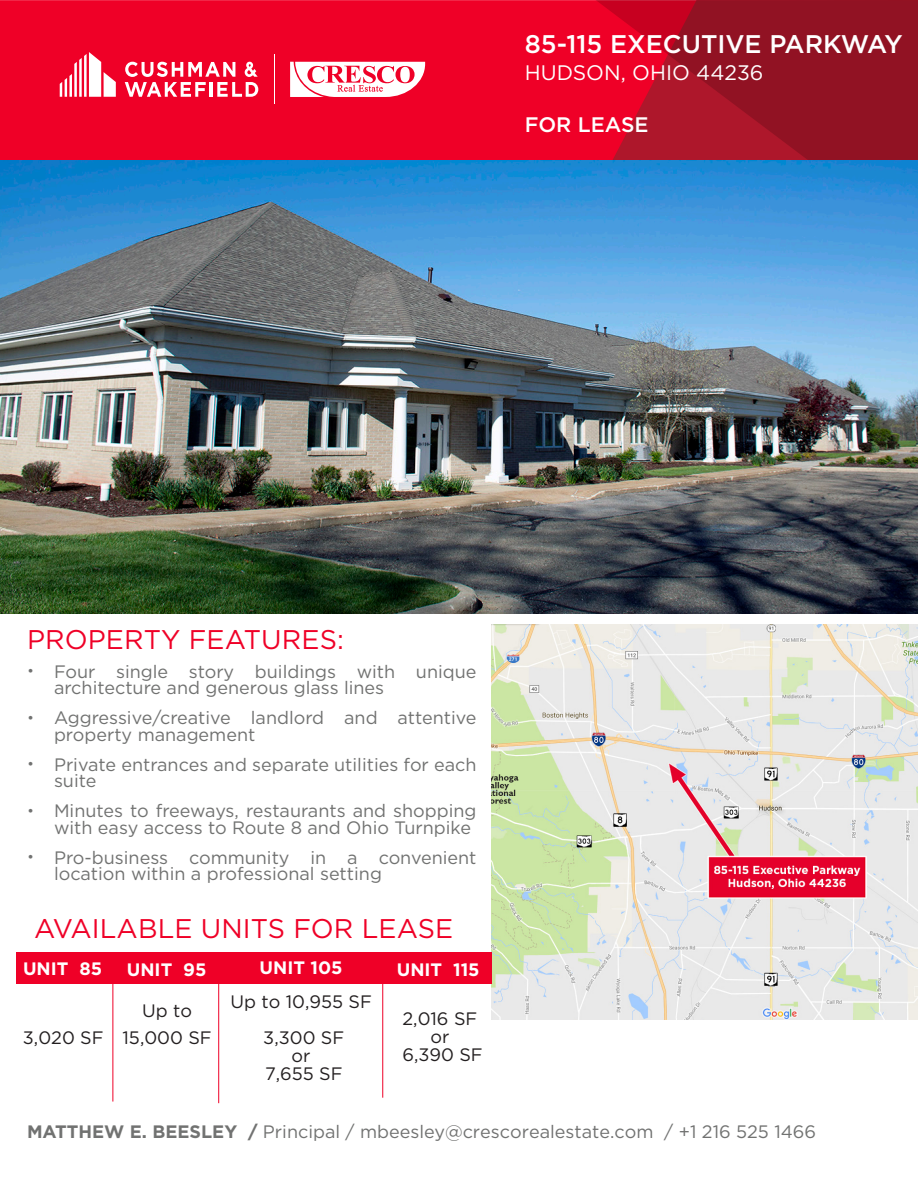
<style>
.page{position:relative;width:918px;height:1188px;background:#fff}
.page>*{position:absolute;margin:0;border:0;box-sizing:border-box;transform-origin:0 0}
.t1{font:27px "Gotham";letter-spacing:.005em;color:#ef0027}
.t2{font:500 25.5px "Gotham";color:#fff}
.t3{font:21px "Gotham";color:#fff}
.t4{font:500 21px "Gotham";color:#fff}
.t5{font:18px/16.5px "Gotham";color:#717271}
.t6{font:18px/18px "Gotham";color:#231f20;text-align:center}
.t7{font:700 18px "Gotham";color:#fff}
.s1{font-weight:300;font-size:15px}
.s2{font-weight:700}
</style>
<div class="page">
<div style="left:0;top:0;width:596px;height:161px;background:#ef0027"></div>
<svg style="left:596px;top:0;width:322px;height:161px;background:#a41026"></svg>
<hr style="left:274px;top:54px;width:1px;height:49px;background:#fff">
<svg style="left:60px;top:52px;width:56px;height:45px"></svg>
<svg style="left:125px;top:62px;width:133px;height:35px"></svg>
<svg style="left:290px;top:62px;width:135px;height:35px"></svg>
<img style="left:0;top:161px;width:918px;height:453px">
<img style="left:491px;top:624px;width:427px;height:395px">
<div style="left:16px;top:952px;width:475px;height:32px;background:#ef0027"></div>
<hr style="left:382px;top:954px;width:1px;height:144px;background:#ef0027">
<hr style="left:113px;top:956px;width:1px;height:146px;background:#ef0027">
<hr style="left:218px;top:958px;width:1px;height:145px;background:#ef0027">
<h2 class="t2" style="left:525px;top:27px;width:379px">85-115 EXECUTIVE PARKWAY</h2>
<p class="t3" style="left:525px;top:59px;width:240px">HUDSON, OHIO 44236</p>
<p class="t4" style="left:525px;top:111px;width:125px">FOR LEASE</p>
<p class="t1" style="left:27px;top:623px;width:318px">PROPERTY FEATURES:</p>
<p class="t5" style="left:54px;top:663px;width:424px;text-indent:-27px"><span class="s1">•</span> Four single story buildings with unique architecture and generous glass lines</p>
<p class="t5" style="left:54px;top:709px;width:424px;text-indent:-27px"><span class="s1">•</span> Aggressive/creative landlord and attentive property management</p>
<p class="t5" style="left:54px;top:756px;width:424px;text-indent:-27px"><span class="s1">•</span> Private entrances and separate utilities for each suite</p>
<p class="t5" style="left:54px;top:802px;width:424px;text-indent:-27px"><span class="s1">•</span> Minutes to freeways, restaurants and shopping with easy access to Route 8 and Ohio Turnpike</p>
<p class="t5" style="left:54px;top:849px;width:424px;text-indent:-27px"><span class="s1">•</span> Pro-business community in a convenient location within a professional setting</p>
<p class="t1" style="left:34px;top:912px;width:421px">AVAILABLE UNITS FOR LEASE</p>
<p class="t7" style="left:260px;top:955px;width:85px">UNIT 105</p>
<p class="t6" style="left:230px;top:993px;width:143px">Up to 10,955 SF</p>
<p class="t6" style="left:263px;top:1029px;width:82px">3,300 SF or<br>7,655 SF</p>
<p class="t7" style="left:23px;top:957px;width:81px">UNIT 85</p>
<p class="t7" style="left:397px;top:957px;width:84px">UNIT 115</p>
<p class="t6" style="left:402px;top:1009px;width:76px">2,016 SF</p>
<p class="t6" style="left:402px;top:1027px;width:82px">or<br>6,390 SF</p>
<p class="t7" style="left:127px;top:958px;width:81px">UNIT 95</p>
<p class="t6" style="left:123px;top:997px;width:91px;line-height:27px">Up to<br>15,000 SF</p>
<p class="t6" style="left:23px;top:1028px;width:82px">3,020 SF</p>
<p class="t5" style="left:27px;top:1123px;width:791px"><span class="s2">MATTHEW E. BEESLEY /</span> Principal / mbeesley@crescorealestate.com / +1 216 525 1466</p>
</div>
